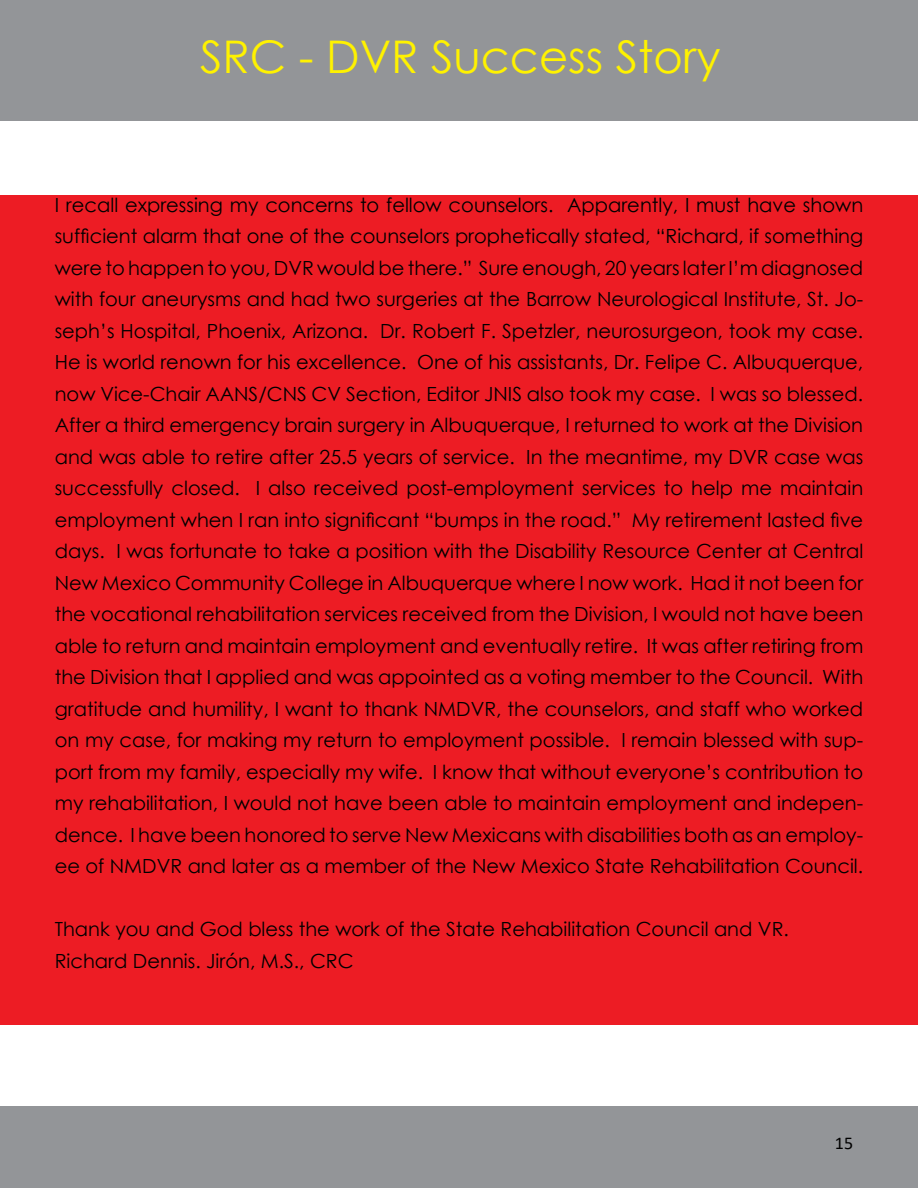
<style>
.page{position:relative;width:918px;height:1188px;background:#fff}
.page>*{position:absolute;margin:0;border:0;box-sizing:border-box;transform-origin:0 0}
.t1{font:45px "Century Gothic";color:#fff200}
.t2{font:19.5px/31.5px "Century Gothic";color:#000;text-align:justify}
.t3{font:18px "Calibri";color:#000}
</style>
<div class="page">
<div style="left:0;top:0;width:918px;height:121px;background:#939598"></div>
<div style="left:0;top:1107px;width:918px;height:81px;background:#939598"></div>
<div style="left:0;top:196px;width:918px;height:829px;background:#ed1c24"></div>
<h1 class="t1" style="left:200px;top:25px;width:522px">SRC - DVR Success Story</h1>
<p class="t2" style="left:55px;top:189px;width:810px">I recall expressing my concerns to fellow counselors. Apparently, I must have shown sufficient alarm that one of the counselors prophetically stated, “Richard, if something were to happen to you, DVR would be there.” Sure enough, 20 years later I’m diagnosed with four aneurysms and had two surgeries at the Barrow Neurological Institute, St. Jo&shy;seph’s Hospital, Phoenix, Arizona. Dr. Robert F. Spetzler, neurosurgeon, took my case.<br>He is world renown for his excellence. One of his assistants, Dr. Felipe C. Albuquerque, now Vice-Chair AANS/CNS CV Section, Editor JNIS also took my case. I was so blessed.<br>After a third emergency brain surgery in Albuquerque, I returned to work at the Division and was able to retire after 25.5 years of service. In the meantime, my DVR case was successfully closed. I also received post-employment services to help me maintain employment when I ran into significant “bumps in the road.” My retirement lasted five days. I was fortunate to take a position with the Disability Resource Center at Central New Mexico Community College in Albuquerque where I now work. Had it not been for the vocational rehabilitation services received from the Division, I would not have been able to return and maintain employment and eventually retire. It was after retiring from the Division that I applied and was appointed as a voting member to the Council. With gratitude and humility, I want to thank NMDVR, the counselors, and staff who worked on my case, for making my return to employment possible. I remain blessed with sup&shy;port from my family, especially my wife. I know that without everyone’s contribution to my rehabilitation, I would not have been able to maintain employment and indepen&shy;dence. I have been honored to serve New Mexicans with disabilities both as an employ&shy;ee of NMDVR and later as a member of the New Mexico State Rehabilitation Council.</p>
<p class="t2" style="left:55px;top:913px;width:736px">Thank you and God bless the work of the State Rehabilitation Council and VR.<br>Richard Dennis. Jirón, M.S., CRC</p>
<p class="t3" style="left:835px;top:1131px;width:20px">15</p>
</div>
